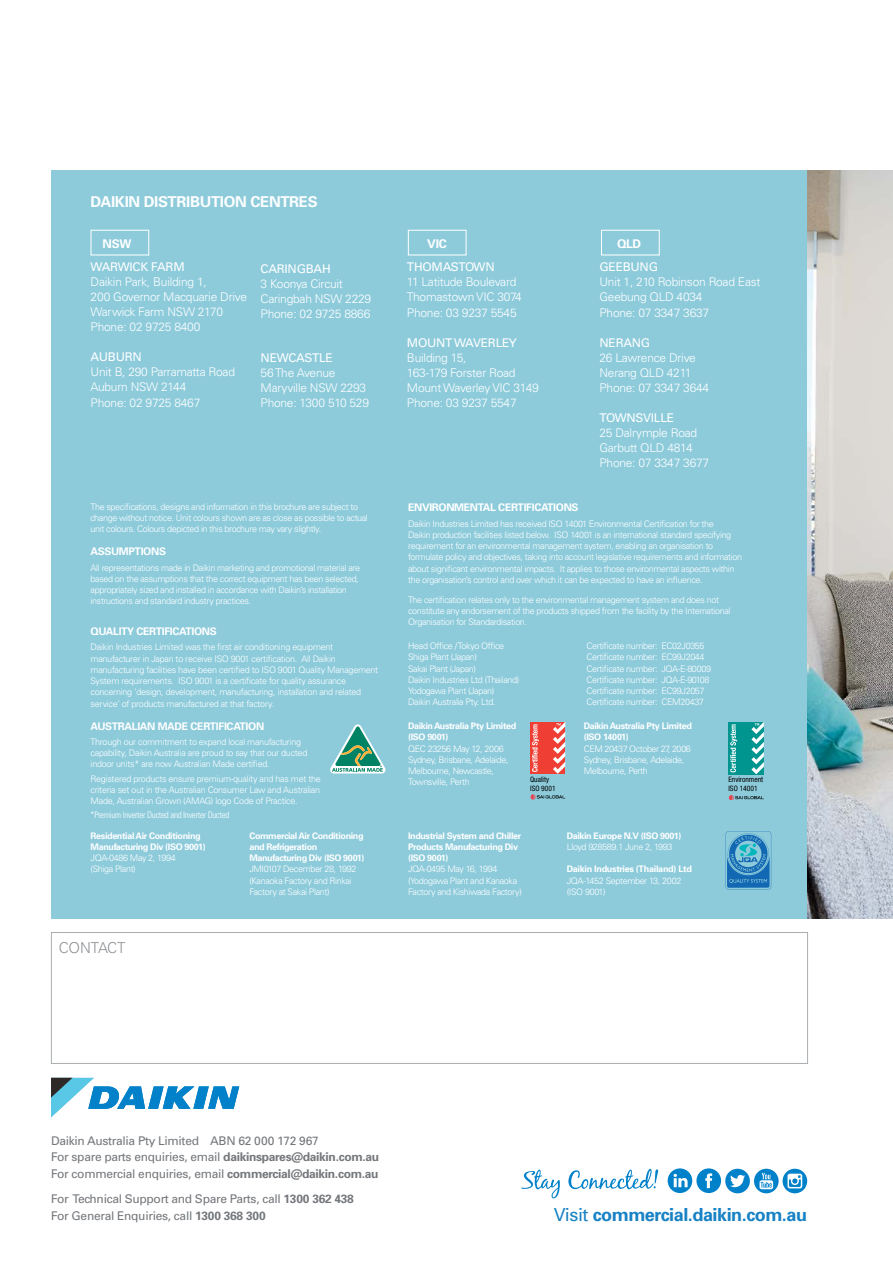
<style>
.page{position:relative;width:893px;height:1263px;background:#fff}
.page>*{position:absolute;margin:0;border:0;box-sizing:border-box;transform-origin:0 0}
.t1{font:700 18px "Univers";letter-spacing:-.025em;color:#1782c5}
.t2{font:700 15px "Univers";letter-spacing:-.02em;color:#fcfeff}
.t3{font:300 15px "Univers";color:#8f9194}
.t4{font:300 12px/15px "Univers";letter-spacing:-.02em;color:#fff}
.t5{font:12px/16.5px "Univers";letter-spacing:-.025em;color:#74777b}
.t6{font:12px "Univers";letter-spacing:-.02em;color:#fff}
.t7{font:700 12px "Univers";letter-spacing:-.02em;color:#fff}
.t8{font:700 10.5px "Univers";letter-spacing:-.03em;color:#fff}
.t9{font:300 9px/11.2px "Univers";letter-spacing:-.04em;color:#fff}
.t10{font:700 9px/11.2px "Univers";letter-spacing:-.04em;color:#fff}
.t11{font:300 condensed 9px "Univers";letter-spacing:-.03em;color:#fff}
.t12{font:condensed 7.5px/8.9px "Helvetica Neue";color:#000}
.s1{font-weight:700}
.s2{font-weight:400}
</style>
<div class="page">
<div style="left:51px;top:170px;width:842px;height:748px;background:#8dcbdb"></div>
<svg style="left:51px;top:1078px;width:188px;height:39px"></svg>
<div style="left:91px;top:230px;width:58px;height:25px;border:1px solid #fff"></div>
<div style="left:408px;top:230px;width:58px;height:25px;border:1px solid #fff"></div>
<div style="left:601px;top:230px;width:59px;height:25px;border:1px solid #fff"></div>
<div style="left:725px;top:1169px;width:25px;height:24px;background:#0081c9;border-radius:50%"></div>
<svg style="left:730px;top:1175px;width:15px;height:12px"></svg>
<svg style="left:754px;top:1169px;width:25px;height:24px"></svg>
<svg style="left:759px;top:1173px;width:14px;height:16px"></svg>
<svg style="left:521px;top:1170px;width:39px;height:28px"></svg>
<svg style="left:568px;top:1169px;width:90px;height:20px"></svg>
<div style="left:668px;top:1168px;width:24px;height:25px;background:#0081c9;border-radius:50%"></div>
<svg style="left:673px;top:1174px;width:15px;height:13px"></svg>
<div style="left:696px;top:1168px;width:25px;height:25px;background:#0081c9;border-radius:50%"></div>
<svg style="left:705px;top:1173px;width:7px;height:15px"></svg>
<svg style="left:783px;top:1169px;width:24px;height:24px"></svg>
<svg style="left:787px;top:1174px;width:15px;height:14px"></svg>
<svg style="left:726px;top:831px;width:45px;height:58px"></svg>
<div style="left:51px;top:932px;width:757px;height:132px;background:#fff;border:1px solid #acafb1"></div>
<div style="left:530px;top:722px;width:35px;height:52px;background:#ef3e33"></div>
<svg style="left:532px;top:724px;width:7px;height:48px"></svg>
<svg style="left:553px;top:722px;width:12px;height:52px"></svg>
<svg style="left:530px;top:794px;width:35px;height:5px"></svg>
<div style="left:729px;top:722px;width:35px;height:52px;background:#00958f"></div>
<svg style="left:730px;top:724px;width:7px;height:48px"></svg>
<svg style="left:751px;top:722px;width:13px;height:52px"></svg>
<svg style="left:729px;top:795px;width:35px;height:5px"></svg>
<svg style="left:330px;top:724px;width:55px;height:49px"></svg>
<img style="left:808px;top:170px;width:85px;height:748px">
<h2 class="t2" style="left:91px;top:192px;width:229px">DAIKIN DISTRIBUTION CENTRES</h2>
<h3 class="t7" style="left:103px;top:236px;width:30px">NSW</h3>
<h3 class="t6" style="left:91px;top:260px;width:96px">WARWICK FARM</h3>
<h3 class="t4" style="left:91px;top:274px;width:158px">Daikin Park, Building 1,<br>200 Governor Macquarie Drive<br>Warwick Farm NSW 2170<br>Phone: 02 9725 8400</h3>
<h3 class="t6" style="left:91px;top:350px;width:53px">AUBURN</h3>
<h3 class="t4" style="left:91px;top:364px;width:146px">Unit B, 290 Parramatta Road<br>Auburn NSW 2144<br>Phone: 02 9725 8467</h3>
<h3 class="t6" style="left:261px;top:262px;width:72px">CARINGBAH</h3>
<h3 class="t4" style="left:261px;top:276px;width:112px">3 Koonya Circuit<br>Caringbah NSW 2229<br>Phone: 02 9725 8866</h3>
<h3 class="t6" style="left:261px;top:350px;width:74px">NEWCASTLE</h3>
<h3 class="t4" style="left:261px;top:365px;width:110px">56 The Avenue<br>Maryville NSW 2293<br>Phone: 1300 510 529</h3>
<p class="t9" style="left:91px;top:501px;width:279px;line-height:10.8px">The specifications, designs and information in this brochure are subject to change without notice. Unit colours shown are as close as possible to actual unit colours. Colours depicted in this brochure may vary slightly.</p>
<p class="t8" style="left:91px;top:545px;width:77px">ASSUMPTIONS</p>
<p class="t9" style="left:91px;top:562px;width:271px">All representations made in Daikin marketing and promotional material are based on the assumptions that the correct equipment has been selected, appropriately sized and installed in accordance with Daikin’s installation instructions and standard industry practices.</p>
<p class="t8" style="left:91px;top:624px;width:128px">QUALITY CERTIFICATIONS</p>
<p class="t9" style="left:91px;top:641px;width:289px">Daikin Industries Limited was the first air conditioning equipment manufacturer in Japan to receive ISO 9001 certification. All Daikin manufacturing facilities have been certified to ISO 9001 Quality Management System requirements. ISO 9001 is a certificate for quality assurance concerning ‘design, development, manufacturing, installation and related service’ of products manufactured at that factory.</p>
<p class="t8" style="left:91px;top:720px;width:175px">AUSTRALIAN MADE CERTIFICATION</p>
<p class="t9" style="left:91px;top:736px;width:218px;line-height:10.8px">Through our commitment to expand local manufacturing capability, Daikin Australia are proud to say that our ducted indoor units* are now Australian Made certified.</p>
<p class="t9" style="left:91px;top:773px;width:232px;line-height:10.8px;text-align:justify">Registered products ensure premium-quality and has met the criteria set out in the Australian Consumer Law and Australian Made, Australian Grown (AMAG) logo Code of Practice.</p>
<p class="t11" style="left:91px;top:809px;width:140px">*Premium Inverter Ducted and Inverter Ducted</p>
<p class="t10" style="left:91px;top:829px;width:117px">Residential Air Conditioning<br>Manufacturing Div (ISO 9001)</p>
<p class="t9" style="left:91px;top:852px;width:87px">JQA-0486 May 2, 1994 (Shiga Plant)</p>
<h2 class="t3" style="left:58px;top:938px;width:69px">CONTACT</h2>
<p class="t10" style="left:249px;top:829px;width:117px">Commercial Air Conditioning and Refrigeration<br>Manufacturing Div (ISO 9001)</p>
<p class="t9" style="left:249px;top:863px;width:109px">JMI0107 December 28, 1992 (Kanaoka Factory and Rinkai<br>Factory at Sakai Plant)</p>
<h3 class="t7" style="left:427px;top:236px;width:21px">VIC</h3>
<h3 class="t6" style="left:407px;top:260px;width:89px">THOMASTOWN</h3>
<h3 class="t4" style="left:407px;top:274px;width:116px">11 Latitude Boulevard<br>Thomastown VIC 3074<br>Phone: 03 9237 5545</h3>
<h3 class="t6" style="left:407px;top:335px;width:111px">MOUNT WAVERLEY</h3>
<h3 class="t4" style="left:407px;top:349px;width:133px">Building 15,<br>163-179 Forster Road<br>Mount Waverley VIC 3149<br>Phone: 03 9237 5547</h3>
<h3 class="t7" style="left:617px;top:236px;width:26px">QLD</h3>
<h3 class="t6" style="left:599px;top:260px;width:60px">GEEBUNG</h3>
<h3 class="t4" style="left:599px;top:274px;width:163px">Unit 1, 210 Robinson Road East<br>Geebung QLD 4034<br>Phone: 07 3347 3637</h3>
<h3 class="t6" style="left:599px;top:335px;width:52px">NERANG</h3>
<h3 class="t4" style="left:599px;top:349px;width:111px">26 Lawrence Drive<br>Nerang QLD 4211<br>Phone: 07 3347 3644</h3>
<h3 class="t6" style="left:599px;top:410px;width:76px">TOWNSVILLE</h3>
<h3 class="t4" style="left:599px;top:424px;width:111px">25 Dalrymple Road<br>Garbutt QLD 4814<br>Phone: 07 3347 3677</h3>
<p class="t8" style="left:408px;top:501px;width:172px">ENVIRONMENTAL CERTIFICATIONS</p>
<p class="t9" style="left:408px;top:517px;width:335px">Daikin Industries Limited has received ISO 14001 Environmental Certification for the<br>Daikin production facilities listed below. ISO 14001 is an international standard specifying requirement for an environmental management system, enabling an organisation to formulate policy and objectives, taking into account legislative requirements and information about significant environmental impacts. It applies to those environmental aspects within the organisation’s control and over which it can be expected to have an influence.</p>
<p class="t9" style="left:408px;top:593px;width:324px">The certification relates only to the environmental management system and does not constitute any endorsement of the products shipped from the facility by the International<br>Organisation for Standardisation.</p>
<p class="t9" style="left:408px;top:640px;width:98px">Head Office / Tokyo Office</p>
<p class="t9" style="left:587px;top:640px;width:119px">Certificate number: EC02J0355</p>
<p class="t9" style="left:408px;top:651px;width:70px">Shiga Plant (Japan)</p>
<p class="t9" style="left:587px;top:651px;width:119px">Certificate number: EC99J2044</p>
<p class="t9" style="left:408px;top:662px;width:69px">Sakai Plant (Japan)</p>
<p class="t9" style="left:587px;top:662px;width:126px">Certificate number: JQA-E-80009</p>
<p class="t9" style="left:408px;top:674px;width:113px">Daikin Industries Ltd (Thailand)</p>
<p class="t9" style="left:587px;top:674px;width:124px">Certificate number: JQA-E-90108</p>
<p class="t9" style="left:408px;top:685px;width:88px">Yodogawa Plant (Japan)</p>
<p class="t9" style="left:587px;top:685px;width:119px">Certificate number: EC99J2057</p>
<p class="t9" style="left:408px;top:696px;width:89px">Daikin Australia Pty. Ltd.</p>
<p class="t9" style="left:587px;top:696px;width:119px">Certificate number: CEM20437</p>
<p class="t10" style="left:408px;top:720px;width:110px">Daikin Australia Pty Limited (ISO 9001)</p>
<p class="t9" style="left:408px;top:742px;width:102px">QEC 23256 May 12, 2006<br>Sydney, Brisbane, Adelaide,<br>Melbourne, Newcastle,<br>Townsville, Perth</p>
<p class="t10" style="left:584px;top:720px;width:110px">Daikin Australia Pty Limited (ISO 14001)</p>
<p class="t9" style="left:584px;top:742px;width:109px">CEM 20437 October 27, 2006<br>Sydney, Brisbane, Adelaide,<br>Melbourne, Perth</p>
<p class="t12" style="left:530px;top:775px;width:27px">Quality<br>ISO 9001</p>
<p class="t12" style="left:728px;top:775px;width:36px">Environment<br>ISO 14001</p>
<p class="t10" style="left:408px;top:829px;width:115px">Industrial System and Chiller<br>Products Manufacturing Div (ISO 9001)</p>
<p class="t9" style="left:408px;top:863px;width:115px">JQA-0495 May 16, 1994 (Yodogawa Plant and Kanaoka<br>Factory and Kishiwada Factory)</p>
<p class="t10" style="left:567px;top:829px;width:116px">Daikin Europe N.V (ISO 9001)</p>
<p class="t9" style="left:567px;top:841px;width:107px">Lloyd 928589.1 June 2, 1993</p>
<p class="t10" style="left:567px;top:863px;width:127px">Daikin Industries (Thailand) Ltd</p>
<p class="t9" style="left:567px;top:874px;width:116px">JQA-1452 September 13, 2002 (ISO 9001)</p>
<h3 class="t5" style="left:51px;top:1132px;width:330px">Daikin Australia Pty Limited ABN 62 000 172 967<br>For spare parts enquiries, email <span class="s1">daikinspares@daikin.com.au<br></span>For commercial enquiries, email <span class="s1">commercial@daikin.com.au</span></h3>
<h3 class="t5" style="left:51px;top:1190px;width:304px">For Technical Support and Spare Parts, call <span class="s1">1300 362 438<br></span>For General Enquiries, call <span class="s1">1300 368 300</span></h3>
<h1 class="t1" style="left:554px;top:1203px;width:255px"><span class="s2">Visit</span> commercial.daikin.com.au</h1>
</div>
